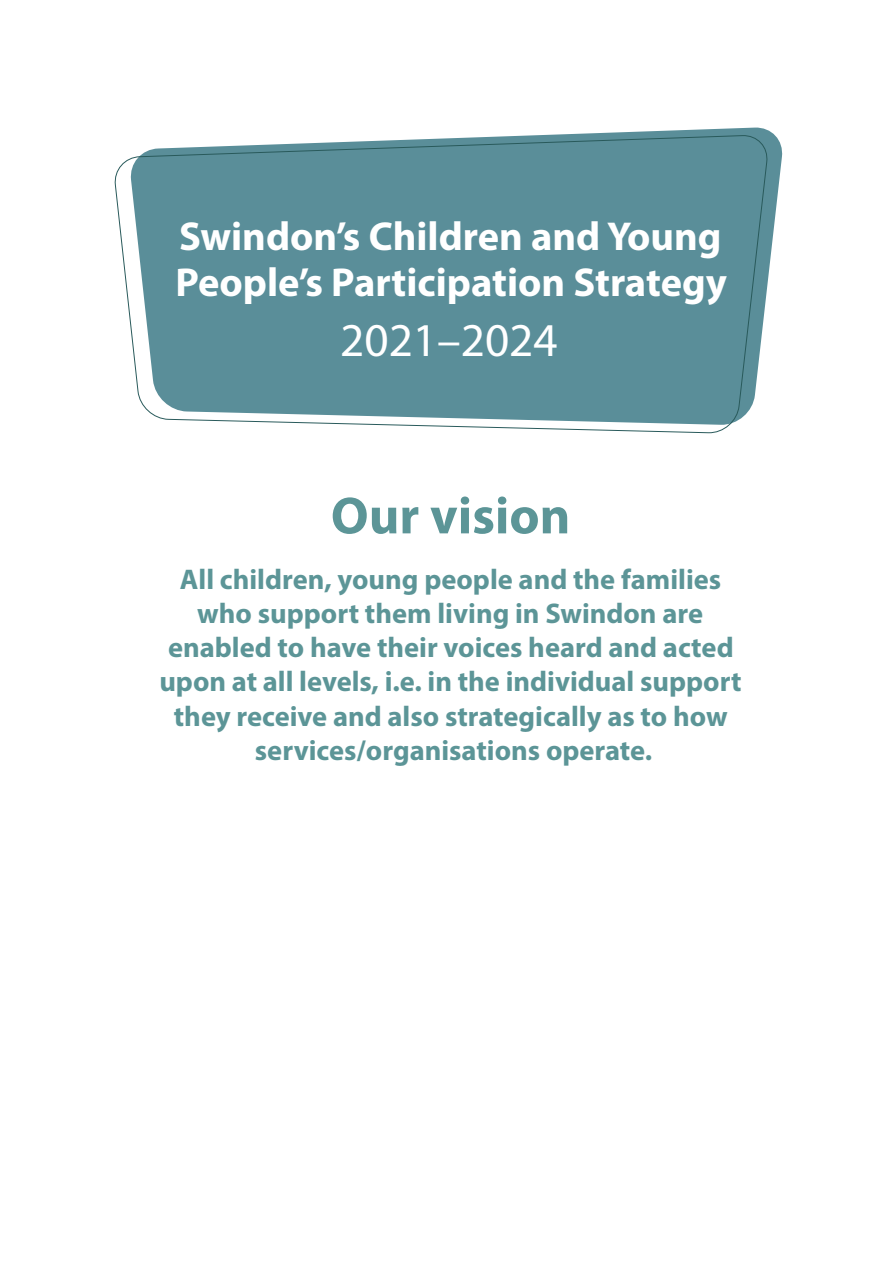
<style>
.page{position:relative;width:893px;height:1263px;background:#fff}
.page>*{position:absolute;margin:0;border:0;box-sizing:border-box;transform-origin:0 0}
.Body_Text{font:700 52.5px "Myriad Pro";color:#5c9597}
.Body_Text-2{font:47.25px "Myriad Pro";color:#fff}
.Body_Text-3{font:700 40.5px/45.9px "Myriad Pro";color:#fff}
.Body_Text-4{font:700 28.5px/34.2px "Myriad Pro";color:#5c9597;text-align:center}
</style>
<div class="page">
<svg style="left:574px;top:127px;width:209px;height:152px"></svg>
<svg style="left:114px;top:134px;width:654px;height:299px;background:#6c9aa4"></svg>
<p class="Body_Text-3" style="left:176px;top:212px;width:553px">Swindon’s Children and Young<br>People’s Participation Strategy</p>
<p class="Body_Text-2" style="left:340px;top:311px;width:219px">2021–2024</p>
<p class="Body_Text" style="left:331px;top:481px;width:241px">Our vision</p>
<p class="Body_Text-4" style="left:159px;top:561px;width:584px">All children, young people and the families who support them living in Swindon are enabled to have their voices heard and acted upon at all levels, i.e. in the individual support they receive and also strategically as to how services/organisations operate.</p>
</div>
